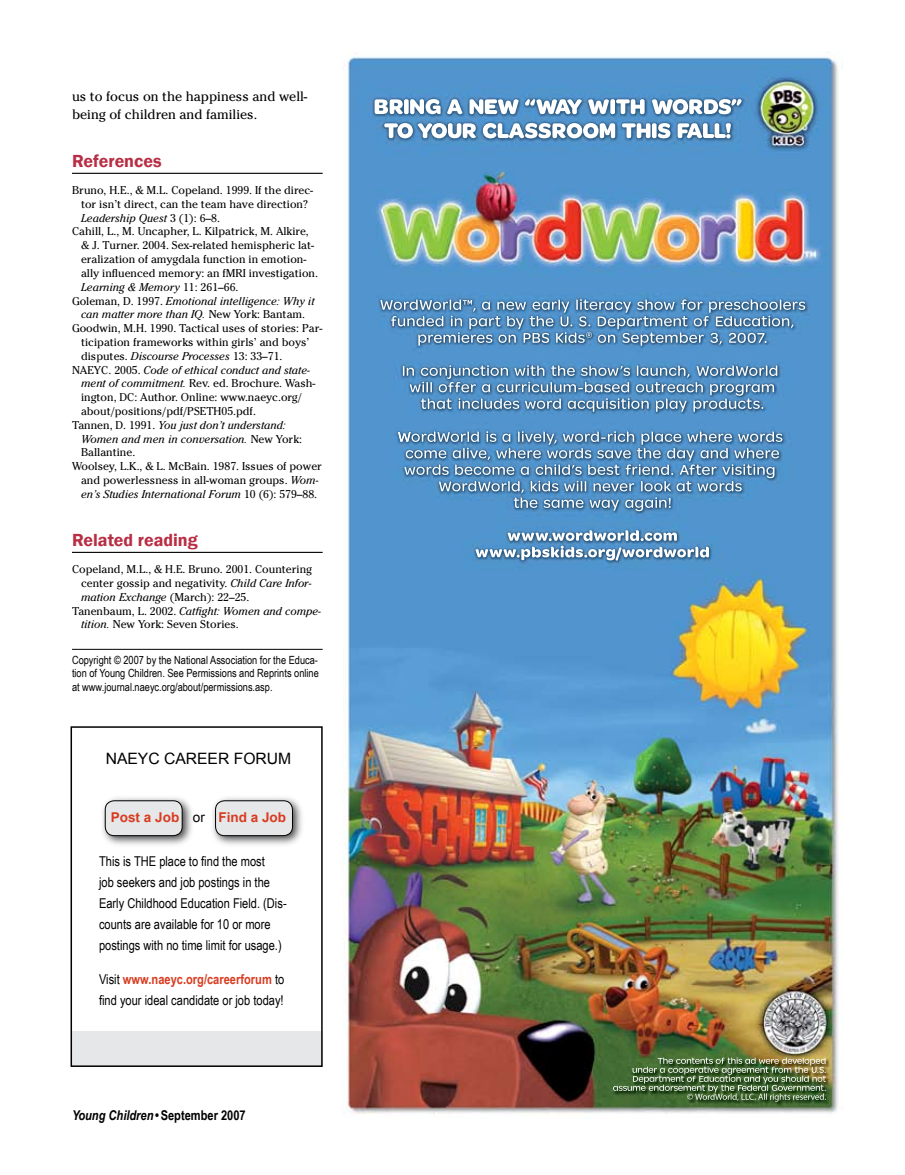
<style>
.page{position:relative;width:905px;height:1175px;background:#fff}
.page>*{position:absolute;margin:0;border:0;box-sizing:border-box;transform-origin:0 0}
.t1{font:600 18px "Franklin Gothic";color:#b82e45}
.t2{font:15.6px "Arial";color:#000}
.t3{font:13.5px/21px "Arial Narrow";color:#000}
.t4{font:13.5px/18px "Cheltenham";color:#000}
.t5{font:700 13.5px "Arial Narrow";color:#000}
.t6{font:700 13.5px "Arial";color:#d83b20}
.t7{font:11.25px "Cheltenham";color:#000}
.t8{font:italic 11.25px "Cheltenham";color:#000}
.t9{font:11.25px/13.5px "Arial Narrow";color:#000;text-align:justify}
.s1{font-style:normal}
.s2{font-style:italic}
.s3{font-weight:400;color:#000}
.s4{font-weight:700;color:#d83b20}
</style>
<div class="page">
<div style="left:72px;top:1031px;width:250px;height:35px;background:#e6e7e8"></div>
<hr style="left:72px;top:649px;width:250px;height:1px;background:#000">
<hr style="left:72px;top:173px;width:250px;height:1px;background:#000">
<hr style="left:72px;top:552px;width:250px;height:1px;background:#000">
<div style="left:70px;top:726px;width:252px;height:340px;border:2px solid #000"></div>
<img style="left:342px;top:51px;width:497px;height:1064px">
<div style="left:99px;top:794px;width:95px;height:54px;background:#000;opacity:.75"></div>
<div style="left:105px;top:800px;width:77px;height:35px;background:#e6e7e8;border-radius:9px"></div>
<div style="left:105px;top:800px;width:77px;height:36px;border:1px solid #000;border-radius:9px"></div>
<div style="left:209px;top:794px;width:95px;height:54px;background:#000;opacity:.75"></div>
<div style="left:215px;top:800px;width:77px;height:35px;background:#e6e7e8;border-radius:9px"></div>
<div style="left:215px;top:800px;width:77px;height:36px;border:1px solid #000;border-radius:9px"></div>
<p class="t4" style="left:72px;top:87px;width:237px">us to focus on the happiness and well&shy;being of children and families.</p>
<h1 class="t1" style="left:72px;top:150px;width:91px">References</h1>
<p class="t7" style="left:72px;top:184px;width:242px">Bruno, H.E., &amp; M.L. Copeland. 1999. If the direc-</p>
<p class="t7" style="left:81px;top:197px;width:228px">tor isn’t direct, can the team have direction?</p>
<p class="t8" style="left:81px;top:211px;width:140px">Leadership Quest <span class="s1">3 (1): 6–8.</span></p>
<p class="t7" style="left:72px;top:225px;width:238px">Cahill, L., M. Uncapher, L. Kilpatrick, M. Alkire,</p>
<p class="t7" style="left:81px;top:239px;width:234px">&amp; J. Turner. 2004. Sex-related hemispheric lat-</p>
<p class="t7" style="left:81px;top:253px;width:227px">eralization of amygdala function in emotion-</p>
<p class="t7" style="left:81px;top:266px;width:238px">ally influenced memory: an fMRI investigation.</p>
<p class="t8" style="left:81px;top:280px;width:159px">Learning &amp; Memory <span class="s1">11: 261–66.</span></p>
<p class="t8" style="left:72px;top:294px;width:244px"><span class="s1">Goleman, D. 1997.</span> Emotional intelligence: Why it</p>
<p class="t8" style="left:81px;top:308px;width:226px">can matter more than IQ. <span class="s1">New York: Bantam.</span></p>
<p class="t7" style="left:72px;top:322px;width:252px">Goodwin, M.H. 1990. Tactical uses of stories: Par-</p>
<p class="t7" style="left:81px;top:335px;width:230px">ticipation frameworks within girls’ and boys’</p>
<p class="t7" style="left:81px;top:349px;width:203px">disputes. <span class="s2">Discourse Processes</span> 13: 33–71.</p>
<p class="t8" style="left:72px;top:363px;width:239px"><span class="s1">NAEYC. 2005.</span> Code of ethical conduct and state-</p>
<p class="t7" style="left:81px;top:377px;width:236px"><span class="s2">ment of commitment.</span> Rev. ed. Brochure. Wash-</p>
<p class="t7" style="left:81px;top:391px;width:222px">ington, DC: Author. Online: www.naeyc.org/</p>
<p class="t7" style="left:81px;top:404px;width:176px">about/positions/pdf/PSETH05.pdf.</p>
<p class="t8" style="left:72px;top:418px;width:215px"><span class="s1">Tannen, D. 1991.</span> You just don’t understand:</p>
<p class="t8" style="left:81px;top:432px;width:223px">Women and men in conversation. <span class="s1">New York:</span></p>
<p class="t7" style="left:81px;top:446px;width:56px">Ballantine.</p>
<p class="t7" style="left:72px;top:460px;width:251px">Woolsey, L.K., &amp; L. McBain. 1987. Issues of power</p>
<p class="t7" style="left:81px;top:473px;width:239px">and powerlessness in all-woman groups. <span class="s2">Wom-</span></p>
<p class="t8" style="left:81px;top:487px;width:238px">en’s Studies International Forum <span class="s1">10 (6): 579–88.</span></p>
<h1 class="t1" style="left:72px;top:528px;width:127px">Related reading</h1>
<p class="t7" style="left:72px;top:562px;width:241px">Copeland, M.L., &amp; H.E. Bruno. 2001. Countering</p>
<p class="t7" style="left:81px;top:576px;width:232px">center gossip and negativity. <span class="s2">Child Care Infor-</span></p>
<p class="t8" style="left:81px;top:590px;width:170px">mation Exchange <span class="s1">(March): 22–25.</span></p>
<p class="t8" style="left:72px;top:604px;width:250px"><span class="s1">Tanenbaum, L. 2002.</span> Catfight: Women and compe-</p>
<p class="t7" style="left:81px;top:618px;width:159px"><span class="s2">tition.</span> New York: Seven Stories.</p>
<p class="t9" style="left:72px;top:653px;width:248px">Copyright © 2007 by the National Association for the Educa&shy;tion of Young Children. See Permissions and Reprints online at www.journal.naeyc.org/about/permissions.asp.</p>
<h2 class="t2" style="left:106px;top:748px;width:187px">NAEYC CAREER FORUM</h2>
<p class="t6" style="left:111px;top:808px;width:177px">Post a Job <span class="s3">or</span> Find a Job</p>
<p class="t3" style="left:99px;top:849px;width:189px">This is THE place to find the most<br>job seekers and job postings in the Early Childhood Education Field. (Dis&shy;counts are available for 10 or more postings with no time limit for usage.)</p>
<p class="t3" style="left:99px;top:968px;width:187px">Visit <span class="s4">www.naeyc.org/careerforum</span> to find your ideal candidate or job today!</p>
<p class="t5" style="left:72px;top:1105px;width:175px"><span class="s2">Young Children</span> • September 2007</p>
</div>
